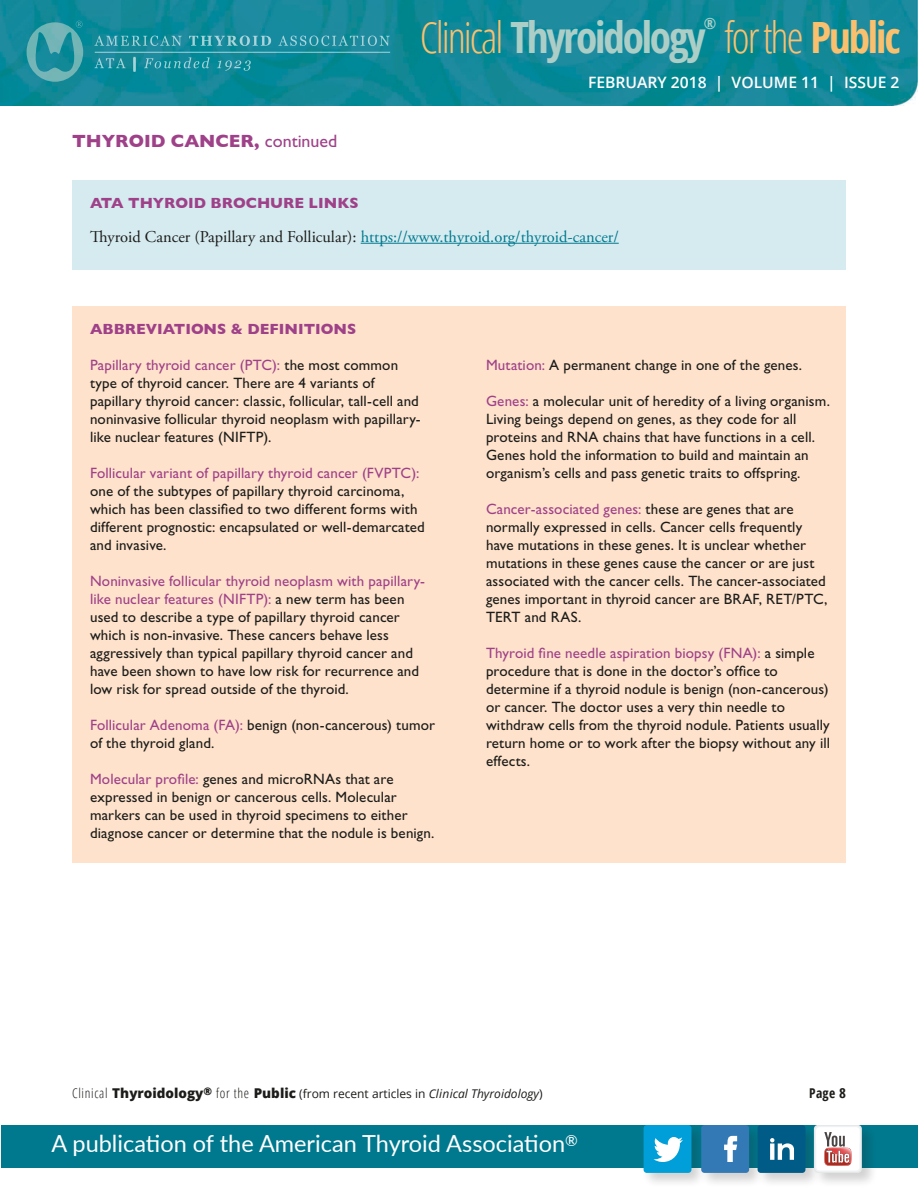
<style>
.page{position:relative;width:918px;height:1188px;background:#fff}
.page>*{position:absolute;margin:0;border:0;box-sizing:border-box;transform-origin:0 0}
.t1{font:300 condensed 43.05px "Open Sans";letter-spacing:-.05em;color:#fbc06e}
.t2{font:23.55px "Lato";color:#fff}
.Topic_Header{font:700 18px "Gill Sans";color:#9f4189}
.body_links{font:16.5px "Adobe Garamond Pro";color:#00798e}
.t3{font:600 15.75px "Open Sans";color:#fff}
.t4{font:700 condensed 15.3px "Open Sans";color:#accec7}
.abbreviations_body{font:15px/18px "Gill Sans Std";letter-spacing:.01em;color:#1c1c1a}
.abbreviations_head{font:700 15px "Gill Sans";color:#9f4189}
.question_links{font:700 15px "Gill Sans";color:#9f4189}
.t5{font:700 condensed 13.5px "Open Sans";color:#1c1c1a}
.t6{font:12px "Open Sans";color:#1c1c1a}
.s1{font-weight:700;color:#accec7}
.s2{font-weight:700}
.s3{font-family:"Gill Sans Std";font-weight:400}
.s4{color:#1c1c1a}
.s5{color:#9f4189}
.s6{font-weight:300;font-stretch:condensed;font-size:13.5px}
.s7{font-weight:800;font-size:13.5px}
.s8{font-style:italic}
.s9{font-style:inherit}
</style>
<div class="page">
<img style="left:0;top:0;width:918px;height:106px">
<hr style="left:95px;top:52px;width:295px;height:1px;background:#fff">
<svg style="left:94px;top:36px;width:88px;height:10px"></svg>
<svg style="left:189px;top:36px;width:82px;height:10px"></svg>
<svg style="left:278px;top:36px;width:112px;height:10px"></svg>
<svg style="left:94px;top:58px;width:32px;height:10px"></svg>
<hr style="left:133px;top:57px;width:3px;height:15px;background:#fff">
<svg style="left:144px;top:57px;width:66px;height:11px"></svg>
<svg style="left:217px;top:60px;width:34px;height:11px"></svg>
<svg style="left:27px;top:21px;width:56px;height:61px;background:#3d9da6"></svg>
<div style="left:2px;top:1125px;width:916px;height:42px;background:#00798e"></div>
<div style="left:642px;top:1123px;width:235px;height:65px;background:#1c1c1a;opacity:.2"></div>
<div style="left:758px;top:1125px;width:47px;height:48px;background:#005b87;border-radius:3px"></div>
<svg style="left:770px;top:1138px;width:24px;height:22px"></svg>
<div style="left:644px;top:1125px;width:47px;height:48px;background:#009fd9;border-radius:3px"></div>
<svg style="left:654px;top:1137px;width:29px;height:25px"></svg>
<div style="left:701px;top:1125px;width:48px;height:48px;background:#3279b6;border-radius:3px"></div>
<svg style="left:724px;top:1136px;width:14px;height:26px"></svg>
<svg style="left:814px;top:1125px;width:48px;height:48px"></svg>
<svg style="left:815px;top:1126px;width:46px;height:46px;background:#e5d2d1"></svg>
<div style="left:72px;top:306px;width:774px;height:556px;background:#fee2cb"></div>
<div style="left:72px;top:180px;width:774px;height:90px;background:#d5ebf0"></div>
<hr style="left:361px;top:243px;width:258px;height:1px;background:#00798e">
<p class="t4" style="left:704px;top:13px;width:14px">®</p>
<h1 class="t1" style="left:420px;top:8px;width:482px">Clinical <span class="s1">Thyroidology</span> for the <span class="s2">Public</span></h1>
<p class="Topic_Header" style="left:72px;top:127px;width:267px">THYROID CANCER, <span class="s3">continued</span></p>
<p class="t3" style="left:588px;top:72px;width:313px">FEBRUARY 2018 | VOLUME 11 | ISSUE 2</p>
<p class="question_links" style="left:90px;top:191px;width:270px">ATA THYROID BROCHURE LINKS</p>
<p class="body_links" style="left:90px;top:226px;width:530px"><span class="s4">Thyroid Cancer (Papillary and Follicular):</span> https://www.thyroid.org/thyroid-cancer/</p>
<p class="abbreviations_head" style="left:90px;top:317px;width:268px">ABBREVIATIONS &amp; DEFINITIONS</p>
<p class="abbreviations_body" style="left:90px;top:356px;width:332px"><span class="s5">Papillary thyroid cancer (PTC):</span> the most common type of thyroid cancer. There are 4 variants of papillary thyroid cancer: classic, follicular, tall-cell and noninvasive follicular thyroid neoplasm with papillary&shy;like nuclear features (NIFTP).</p>
<p class="abbreviations_body" style="left:90px;top:464px;width:336px"><span class="s5">Follicular variant of papillary thyroid cancer (FVPTC): </span>one of the subtypes of papillary thyroid carcinoma, which has been classified to two different forms with different prognostic: encapsulated or well-demarcated and invasive.</p>
<p class="abbreviations_body" style="left:90px;top:572px;width:337px"><span class="s5">Noninvasive follicular thyroid neoplasm with papillary&shy;like nuclear features (NIFTP):</span> a new term has been used to describe a type of papillary thyroid cancer which is non-invasive. These cancers behave less aggressively than typical papillary thyroid cancer and have been shown to have low risk for recurrence and low risk for spread outside of the thyroid.</p>
<p class="abbreviations_body" style="left:90px;top:716px;width:347px"><span class="s5">Follicular Adenoma (FA):</span> benign (non-cancerous) tumor of the thyroid gland.</p>
<p class="abbreviations_body" style="left:90px;top:770px;width:346px"><span class="s5">Molecular profile:</span> genes and microRNAs that are expressed in benign or cancerous cells. Molecular markers can be used in thyroid specimens to either diagnose cancer or determine that the nodule is benign.</p>
<p class="abbreviations_body" style="left:486px;top:356px;width:318px"><span class="s5">Mutation:</span> A permanent change in one of the genes.</p>
<p class="abbreviations_body" style="left:486px;top:392px;width:345px"><span class="s5">Genes:</span> a molecular unit of heredity of a living organism.<br>Living beings depend on genes, as they code for all proteins and RNA chains that have functions in a cell.<br>Genes hold the information to build and maintain an organism’s cells and pass genetic traits to offspring.</p>
<p class="abbreviations_body" style="left:486px;top:500px;width:343px"><span class="s5">Cancer-associated genes:</span> these are genes that are normally expressed in cells. Cancer cells frequently have mutations in these genes. It is unclear whether mutations in these genes cause the cancer or are just associated with the cancer cells. The cancer-associated genes important in thyroid cancer are BRAF, RET/PTC, TERT and RAS.</p>
<p class="abbreviations_body" style="left:486px;top:644px;width:345px"><span class="s5">Thyroid fine needle aspiration biopsy (FNA):</span> a simple procedure that is done in the doctor’s office to determine if a thyroid nodule is benign (non-cancerous) or cancer. The doctor uses a very thin needle to withdraw cells from the thyroid nodule. Patients usually return home or to work after the biopsy without any ill effects.</p>
<p class="t6" style="left:72px;top:1086px;width:472px"><span class="s6">Clinical</span> <span class="s7">Thyroidology</span><sup>®</sup> <span class="s6">for the</span> <span class="s7">Public</span> (from recent articles in <span class="s8">Clinical Thyroidology</span>)</p>
<p class="t5" style="left:809px;top:1084px;width:38px">Page <span class="s9">8</span></p>
<h2 class="t2" style="left:51px;top:1127px;width:528px">A publication of the American Thyroid Association<sup>®</sup></h2>
</div>
